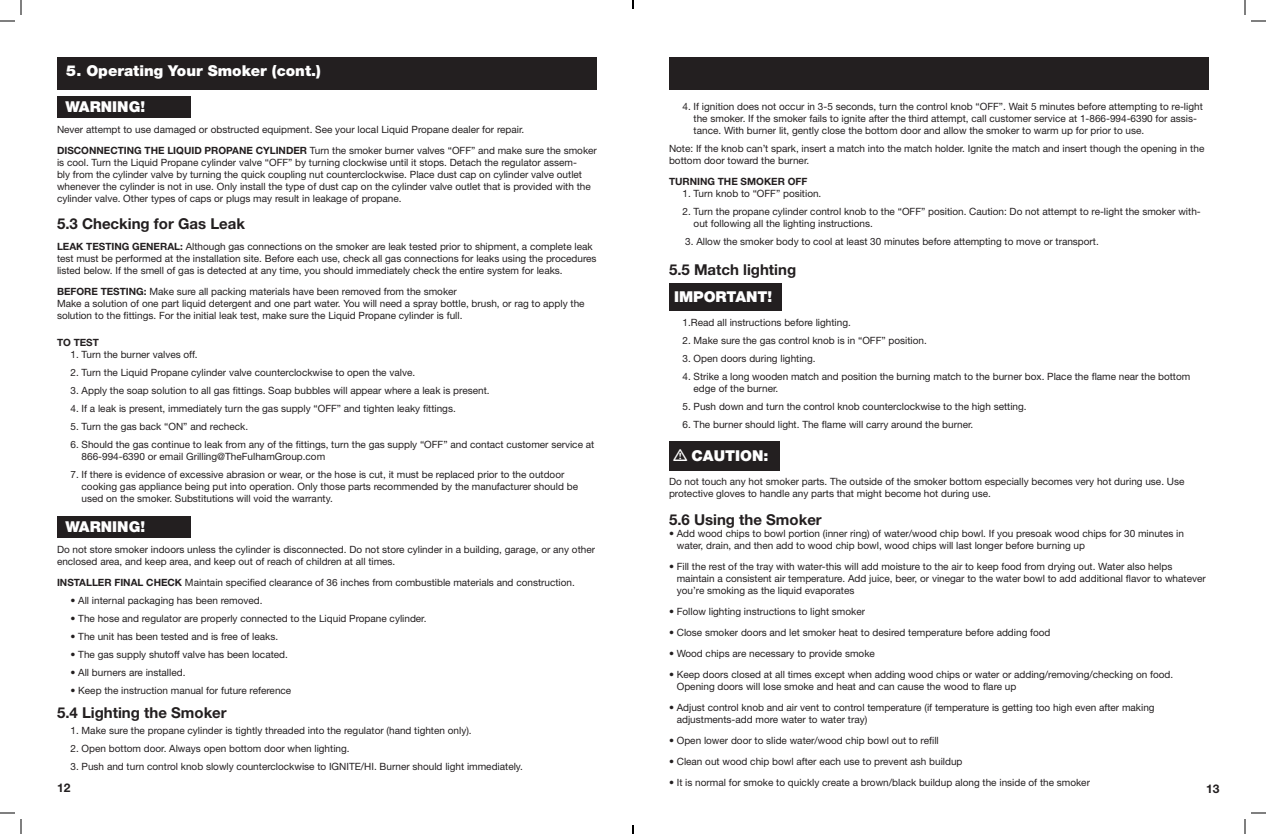
<style>
.page{position:relative;width:1266px;height:834px;background:#fff}
.page>*{position:absolute;margin:0;border:0;box-sizing:border-box;transform-origin:0 0}
.t1{font:700 15px "Helvetica Neue LT Std";color:#231f20}
.t2{font:900 15px "Helvetica Neue LT Std";color:#fff}
.t3{font:700 12px "Helvetica Neue LT Std";color:#231f20}
.t4{font:10px/12px "Helvetica Neue LT Std";color:#231f20}
.t5{font:700 10px "Helvetica Neue LT Std";color:#231f20}
.s1{font-weight:700}
</style>
<div class="page">
<div style="left:57px;top:96px;width:133px;height:22px;background:#231f20"></div>
<div style="left:57px;top:516px;width:133px;height:22px;background:#231f20"></div>
<div style="left:669px;top:283px;width:113px;height:28px;background:#231f20"></div>
<div style="left:669px;top:441px;width:111px;height:30px;background:#231f20"></div>
<div style="left:669px;top:57px;width:540px;height:32px;background:#231f20"></div>
<div style="left:57px;top:57px;width:540px;height:32px;background:#231f20"></div>
<svg style="left:0;top:0;width:22px;height:22px"></svg>
<svg style="left:0;top:812px;width:22px;height:22px"></svg>
<svg style="left:1244px;top:0;width:22px;height:22px"></svg>
<svg style="left:1244px;top:812px;width:22px;height:22px"></svg>
<svg style="left:632px;top:0;width:2px;height:9px"></svg>
<svg style="left:632px;top:825px;width:2px;height:9px"></svg>
<h1 class="t2" style="left:66px;top:62px;width:256px">5. Operating Your Smoker (cont.)</h1>
<h1 class="t2" style="left:65px;top:98px;width:25px">WARNIN</h1>
<h1 class="t2" style="left:129px;top:98px;width:18px">G!</h1>
<p class="t4" style="left:57px;top:119px;width:541px;line-height:21px">Never attempt to use damaged or obstructed equipment. See your local Liquid Propane dealer for repair.<br><span class="s1">DISCONNECTING THE LIQUID PROPANE CYLINDER</span> Turn the smoker burner valves “OFF” and make sure the smoker</p>
<p class="t4" style="left:57px;top:156px;width:535px">is cool. Turn the Liquid Propane cylinder valve “OFF” by turning clockwise until it stops. Detach the regulator assem&shy;bly from the cylinder valve by turning the quick coupling nut counterclockwise. Place dust cap on cylinder valve outlet whenever the cylinder is not in use. Only install the type of dust cap on the cylinder valve outlet that is provided with the cylinder valve. Other types of caps or plugs may result in leakage of propane.</p>
<h1 class="t1" style="left:57px;top:215px;width:190px">5.3 Checking for Gas Leak</h1>
<p class="t4" style="left:57px;top:240px;width:541px"><span class="s1">LEAK TESTING GENERAL:</span> Although gas connections on the smoker are leak tested prior to shipment, a complete leak test must be performed at the installation site. Before each use, check all gas connections for leaks using the procedures listed below. If the smell of gas is detected at any time, you should immediately check the entire system for leaks.</p>
<p class="t4" style="left:57px;top:285px;width:529px"><span class="s1">BEFORE TESTING:</span> Make sure all packing materials have been removed from the smoker<br>Make a solution of one part liquid detergent and one part water. You will need a spray bottle, brush, or rag to apply the solution to the fittings. For the initial leak test, make sure the Liquid Propane cylinder is full.</p>
<p class="t5" style="left:57px;top:336px;width:43px">TO TEST</p>
<p class="t4" style="left:70px;top:348px;width:129px">1. Turn the burner valves off.</p>
<p class="t4" style="left:70px;top:366px;width:346px">2. Turn the Liquid Propane cylinder valve counterclockwise to open the valve.</p>
<p class="t4" style="left:70px;top:384px;width:421px">3. Apply the soap solution to all gas fittings. Soap bubbles will appear where a leak is present.</p>
<p class="t4" style="left:70px;top:402px;width:387px">4. If a leak is present, immediately turn the gas supply “OFF” and tighten leaky fittings.</p>
<p class="t4" style="left:70px;top:420px;width:179px">5. Turn the gas back “ON” and recheck.</p>
<p class="t4" style="left:82px;top:438px;width:514px;text-indent:-11px">6. Should the gas continue to leak from any of the fittings, turn the gas supply “OFF” and contact customer service at<br>866-994-6390 or email Grilling@TheFulhamGroup.com</p>
<p class="t4" style="left:82px;top:468px;width:498px;text-indent:-11px">7. If there is evidence of excessive abrasion or wear, or the hose is cut, it must be replaced prior to the outdoor cooking gas appliance being put into operation. Only those parts recommended by the manufacturer should be used on the smoker. Substitutions will void the warranty.</p>
<h1 class="t2" style="left:65px;top:518px;width:25px">WARNIN</h1>
<h1 class="t2" style="left:129px;top:518px;width:18px">G!</h1>
<p class="t4" style="left:57px;top:543px;width:540px">Do not store smoker indoors unless the cylinder is disconnected. Do not store cylinder in a building, garage, or any other enclosed area, and keep area, and keep out of reach of children at all times.</p>
<p class="t4" style="left:57px;top:576px;width:519px"><span class="s1">INSTALLER FINAL CHECK</span> Maintain specified clearance of 36 inches from combustible materials and construction.</p>
<p class="t4" style="left:70px;top:594px;width:194px">• All internal packaging has been removed.</p>
<p class="t4" style="left:70px;top:612px;width:358px">• The hose and regulator are properly connected to the Liquid Propane cylinder.</p>
<p class="t4" style="left:70px;top:630px;width:209px">• The unit has been tested and is free of leaks.</p>
<p class="t4" style="left:70px;top:648px;width:219px">• The gas supply shutoff valve has been located.</p>
<p class="t4" style="left:70px;top:666px;width:117px">• All burners are installed.</p>
<p class="t4" style="left:70px;top:684px;width:222px">• Keep the instruction manual for future reference</p>
<h1 class="t1" style="left:57px;top:703px;width:171px">5.4 Lighting the Smoker</h1>
<p class="t4" style="left:70px;top:725px;width:403px">1. Make sure the propane cylinder is tightly threaded into the regulator (hand tighten only).</p>
<p class="t4" style="left:70px;top:743px;width:281px">2. Open bottom door. Always open bottom door when lighting.</p>
<p class="t4" style="left:70px;top:761px;width:454px">3. Push and turn control knob slowly counterclockwise to IGNITE/HI. Burner should light immediately.</p>
<p class="t4" style="left:694px;top:100px;width:511px;text-indent:-11px">4. If ignition does not occur in 3-5 seconds, turn the control knob “OFF”. Wait 5 minutes before attempting to re-light the smoker. If the smoker fails to ignite after the third attempt, call customer service at 1-866-994-6390 for assis&shy;tance. With burner lit, gently close the bottom door and allow the smoker to warm up for prior to use.</p>
<p class="t4" style="left:669px;top:142px;width:537px">Note: If the knob can’t spark, insert a match into the match holder. Ignite the match and insert though the opening in the bottom door toward the burner.</p>
<p class="t5" style="left:669px;top:175px;width:140px">TURNING THE SMOKER OFF</p>
<p class="t4" style="left:682px;top:187px;width:140px">1. Turn knob to “OFF” position.</p>
<p class="t4" style="left:694px;top:205px;width:509px;text-indent:-11px">2. Turn the propane cylinder control knob to the “OFF” position. Caution: Do not attempt to re-light the smoker with&shy;out following all the lighting instructions.</p>
<p class="t4" style="left:685px;top:235px;width:415px">3. Allow the smoker body to cool at least 30 minutes before attempting to move or transport.</p>
<h1 class="t1" style="left:669px;top:260px;width:129px">5.5 Match lighting</h1>
<h1 class="t2" style="left:674px;top:287px;width:42px">IM PORTANT</h1>
<h1 class="t2" style="left:768px;top:287px;width:6px">!</h1>
<p class="t4" style="left:682px;top:316px;width:170px">1.Read all instructions before lighting.</p>
<p class="t4" style="left:682px;top:334px;width:246px">2. Make sure the gas control knob is in “OFF” position.</p>
<p class="t4" style="left:682px;top:352px;width:135px">3. Open doors during lighting.</p>
<p class="t4" style="left:694px;top:370px;width:498px;text-indent:-11px">4. Strike a long wooden match and position the burning match to the burner box. Place the flame near the bottom edge of the burner.</p>
<p class="t4" style="left:682px;top:400px;width:346px">5. Push down and turn the control knob counterclockwise to the high setting.</p>
<p class="t4" style="left:682px;top:418px;width:292px">6. The burner should light. The flame will carry around the burner.</p>
<h1 class="t2" style="left:692px;top:446px;width:44px">CAUTION</h1>
<h1 class="t2" style="left:763px;top:446px;width:7px">:</h1>
<p class="t4" style="left:669px;top:475px;width:517px">Do not touch any hot smoker parts. The outside of the smoker bottom especially becomes very hot during use. Use protective gloves to handle any parts that might become hot during use.</p>
<h1 class="t1" style="left:669px;top:510px;width:154px">5.6 Using the Smoker</h1>
<p class="t4" style="left:677px;top:527px;width:509px;text-indent:-8px">• Add wood chips to bowl portion (inner ring) of water/wood chip bowl. If you presoak wood chips for 30 minutes in water, drain, and then add to wood chip bowl, wood chips will last longer before burning up</p>
<p class="t4" style="left:677px;top:560px;width:530px;text-indent:-8px">• Fill the rest of the tray with water-this will add moisture to the air to keep food from drying out. Water also helps maintain a consistent air temperature. Add juice, beer, or vinegar to the water bowl to add additional flavor to whatever you’re smoking as the liquid evaporates</p>
<p class="t4" style="left:669px;top:605px;width:198px">• Follow lighting instructions to light smoker</p>
<p class="t4" style="left:669px;top:626px;width:383px">• Close smoker doors and let smoker heat to desired temperature before adding food</p>
<p class="t4" style="left:669px;top:647px;width:207px">• Wood chips are necessary to provide smoke</p>
<p class="t4" style="left:677px;top:668px;width:498px;text-indent:-8px">• Keep doors closed at all times except when adding wood chips or water or adding/removing/checking on food.<br>Opening doors will lose smoke and heat and can cause the wood to flare up</p>
<p class="t4" style="left:677px;top:701px;width:479px;text-indent:-8px">• Adjust control knob and air vent to control temperature (if temperature is getting too high even after making adjustments-add more water to water tray)</p>
<p class="t4" style="left:669px;top:734px;width:271px">• Open lower door to slide water/wood chip bowl out to refill</p>
<p class="t4" style="left:669px;top:755px;width:295px">• Clean out wood chip bowl after each use to prevent ash buildup</p>
<p class="t4" style="left:669px;top:776px;width:423px">• It is normal for smoke to quickly create a brown/black buildup along the inside of the smoker</p>
<p class="t3" style="left:57px;top:781px;width:15px">12</p>
<p class="t3" style="left:1206px;top:782px;width:15px">13</p>
</div>
